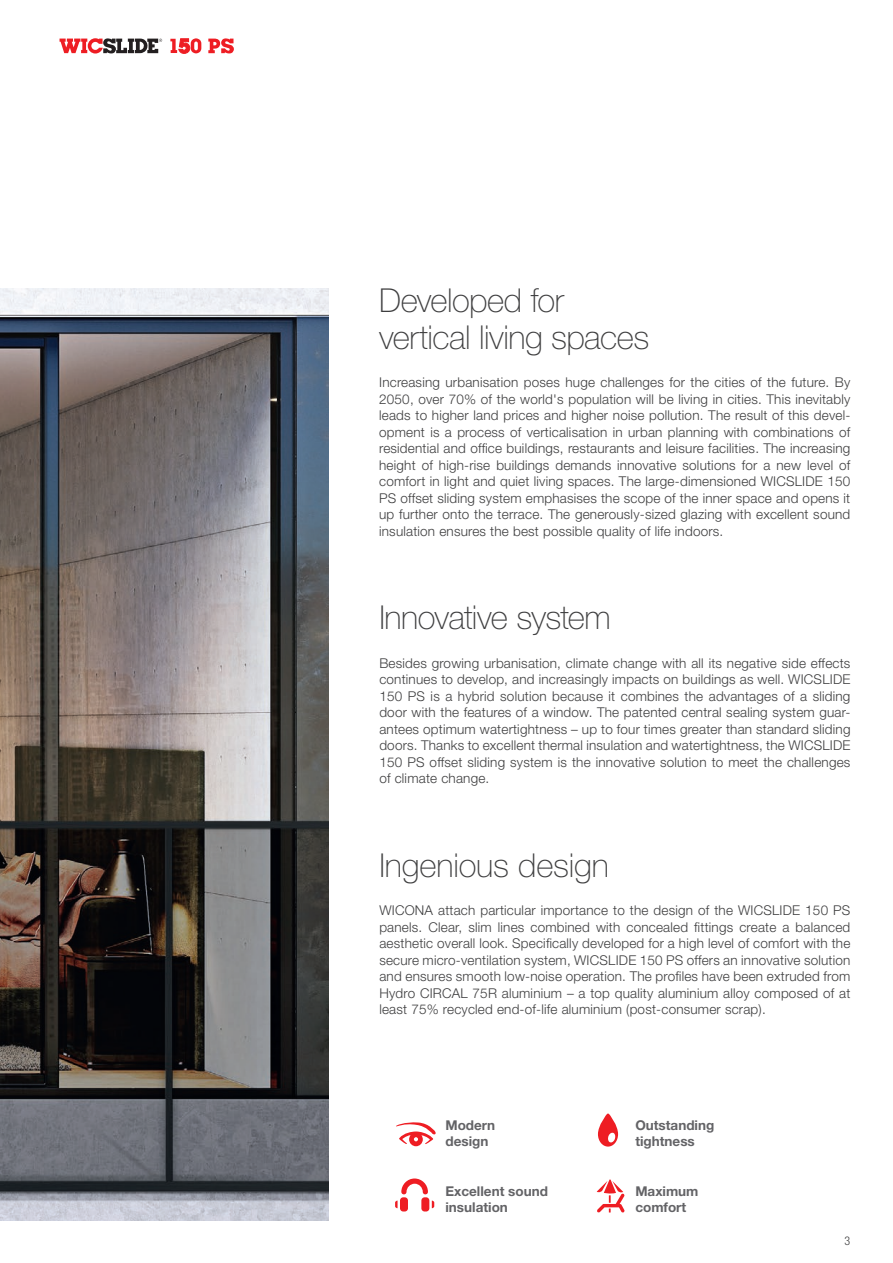
<style>
.page{position:relative;width:893px;height:1263px;background:#fff}
.page>*{position:absolute;margin:0;border:0;box-sizing:border-box;transform-origin:0 0}
.GER_Head_H2_Hel_LTPr{font:100 33px/37.5px "Helvetica Neue LT Pro";letter-spacing:-.015em;color:#3e3e3f}
.GER_normal_Hel_LTPro{font:300 13.5px/16.5px "Helvetica Neue LT Pro";letter-spacing:.015em;color:#3e3e3f;text-align:justify}
.GER_list_Hel_LTPro_l{font:700 13.5px/16.5px "Helvetica Neue LT Pro";color:#636366}
.GER_Head_normal_Hel{font:700 13.5px/16.5px "Helvetica Neue LT Pro";color:#636366}
.t1{font:300 condensed 12px "Helvetica Neue LT Std";color:#3e3e3f}
</style>
<div class="page">
<svg style="left:60px;top:38px;width:141px;height:16px"></svg>
<svg style="left:208px;top:38px;width:26px;height:16px"></svg>
<img style="left:0;top:288px;width:329px;height:932px">
<div style="left:400px;top:1197px;width:8px;height:14px;background:#ee1d23;border-radius:3px"></div>
<svg style="left:395px;top:1200px;width:3px;height:8px"></svg>
<div style="left:421px;top:1197px;width:8px;height:14px;background:#ee1d23;border-radius:3px"></div>
<svg style="left:432px;top:1200px;width:2px;height:8px"></svg>
<svg style="left:401px;top:1178px;width:27px;height:16px"></svg>
<svg style="left:597px;top:1179px;width:28px;height:34px"></svg>
<svg style="left:396px;top:1122px;width:40px;height:24px"></svg>
<svg style="left:598px;top:1113px;width:20px;height:33px"></svg>
<p class="GER_Head_H2_Hel_LTPr" style="left:379px;top:281px;width:272px">Developed for vertical living spaces</p>
<p class="GER_normal_Hel_LTPro" style="left:379px;top:374px;width:473px">Increasing urbanisation poses huge challenges for the cities of the future. By 2050, over 70% of the world's population will be living in cities. This inevitably leads to higher land prices and higher noise pollution. The result of this devel&shy;opment is a process of verticalisation in urban planning with combinations of residential and office buildings, restaurants and leisure facilities. The increasing height of high-rise buildings demands innovative solutions for a new level of comfort in light and quiet living spaces. The large-dimensioned WICSLIDE 150<br>PS offset sliding system emphasises the scope of the inner space and opens it up further onto the terrace. The generously-sized glazing with excellent sound insulation ensures the best possible quality of life indoors.</p>
<p class="GER_Head_H2_Hel_LTPr" style="left:379px;top:598px;width:233px">Innovative system</p>
<p class="GER_normal_Hel_LTPro" style="left:379px;top:654px;width:473px">Besides growing urbanisation, climate change with all its negative side effects continues to develop, and increasingly impacts on buildings as well. WICSLIDE 150 PS is a hybrid solution because it combines the advantages of a sliding door with the features of a window. The patented central sealing system guar&shy;antees optimum watertightness – up to four times greater than standard sliding doors. Thanks to excellent thermal insulation and watertightness, the WICSLIDE 150 PS offset sliding system is the innovative solution to meet the challenges of climate change.</p>
<p class="GER_Head_H2_Hel_LTPr" style="left:379px;top:847px;width:231px">Ingenious design</p>
<p class="GER_normal_Hel_LTPro" style="left:379px;top:902px;width:473px">WICONA attach particular importance to the design of the WICSLIDE 150 PS panels. Clear, slim lines combined with concealed fittings create a balanced aesthetic overall look. Specifically developed for a high level of comfort with the secure micro-ventilation system, WICSLIDE 150 PS offers an innovative solution and ensures smooth low-noise operation. The profiles have been extruded from Hydro CIRCAL 75R aluminium – a top quality aluminium alloy composed of at least 75% recycled end-of-life aluminium (post-consumer scrap).</p>
<p class="GER_Head_normal_Hel" style="left:445px;top:1116px;width:51px">Modern design</p>
<p class="GER_Head_normal_Hel" style="left:635px;top:1116px;width:81px">Outstanding tightness</p>
<p class="GER_list_Hel_LTPro_l" style="left:445px;top:1182px;width:104px">Excellent sound insulation</p>
<p class="GER_list_Hel_LTPro_l" style="left:635px;top:1182px;width:65px">Maximum comfort</p>
<p class="t1" style="left:845px;top:1234px;width:7px">3</p>
</div>
